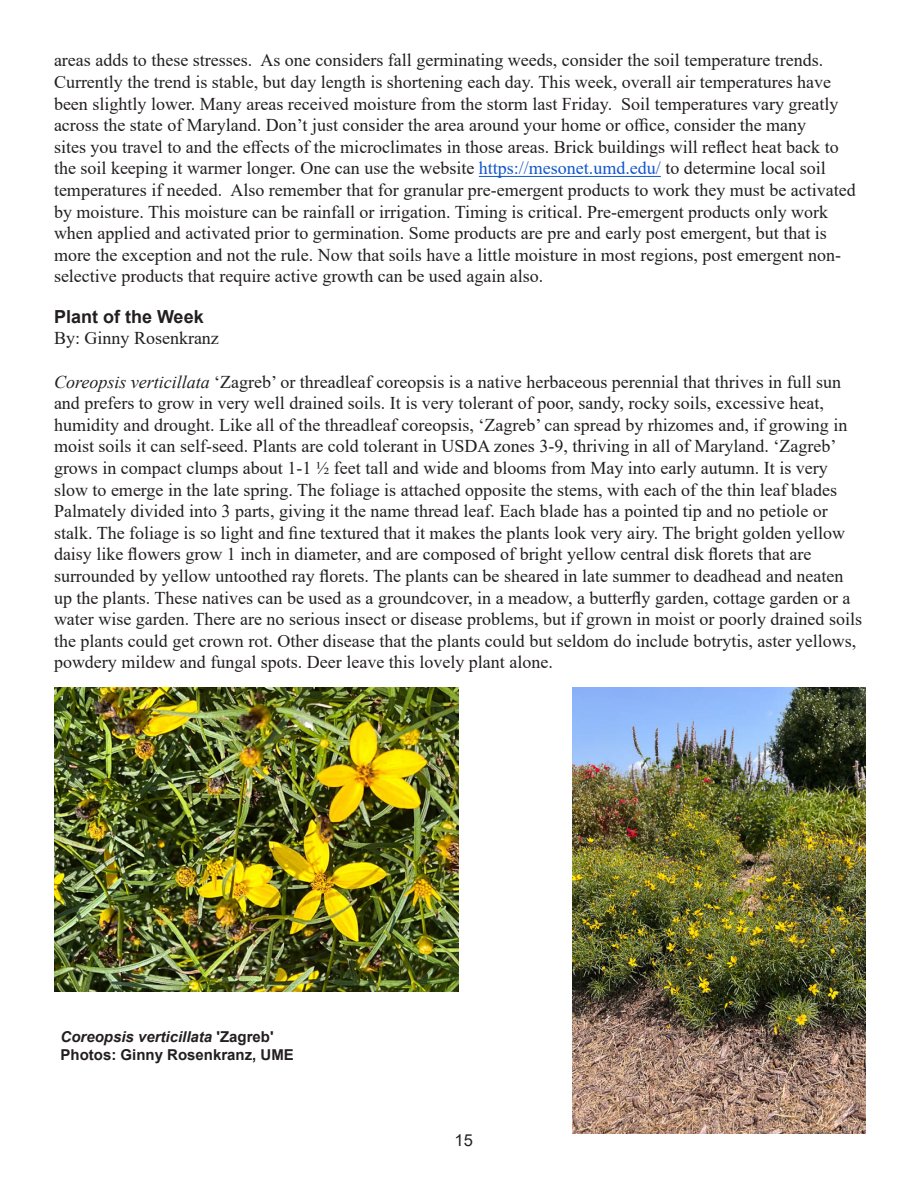
<style>
.page{position:relative;width:918px;height:1188px;background:#fff}
.page>*{position:absolute;margin:0;border:0;box-sizing:border-box;transform-origin:0 0}
.t1{font:18px/21.6px "Times New Roman";color:#231f20}
.t2{font:700 18px "Arial";color:#231f20}
.t3{font:16.5px "Arial";color:#231f20}
.t4{font:italic 700 15px "Arial";color:#231f20}
.t5{font:700 15px "Arial";color:#231f20}
.s1{color:#15c}
.s2{font-style:italic}
.s3{font-style:normal}
</style>
<div class="page">
<hr style="left:479px;top:176px;width:182px;height:1px;background:#15c">
<img style="left:572px;top:688px;width:293px;height:446px">
<img style="left:54px;top:688px;width:405px;height:303px">
<p class="t1" style="left:54px;top:49px;width:803px">areas adds to these stresses. As one considers fall germinating weeds, consider the soil temperature trends.<br>Currently the trend is stable, but day length is shortening each day. This week, overall air temperatures have been slightly lower. Many areas received moisture from the storm last Friday. Soil temperatures vary greatly across the state of Maryland. Don’t just consider the area around your home or office, consider the many<br>sites you travel to and the effects of the microclimates in those areas. Brick buildings will reflect heat back to the soil keeping it warmer longer. One can use the website <span class="s1">https://mesonet.umd.edu/</span> to determine local soil temperatures if needed. Also remember that for granular pre-emergent products to work they must be activated by moisture. This moisture can be rainfall or irrigation. Timing is critical. Pre-emergent products only work when applied and activated prior to germination. Some products are pre and early post emergent, but that is more the exception and not the rule. Now that soils have a little moisture in most regions, post emergent non&shy;selective products that require active growth can be used again also.</p>
<p class="t2" style="left:54px;top:304px;width:151px">Plant of the Week</p>
<p class="t1" style="left:54px;top:327px;width:166px">By: Ginny Rosenkranz</p>
<p class="t1" style="left:54px;top:370px;width:810px"><span class="s2">Coreopsis verticillata</span> ‘Zagreb’ or threadleaf coreopsis is a native herbaceous perennial that thrives in full sun and prefers to grow in very well drained soils. It is very tolerant of poor, sandy, rocky soils, excessive heat, humidity and drought. Like all of the threadleaf coreopsis, ‘Zagreb’ can spread by rhizomes and, if growing in moist soils it can self-seed. Plants are cold tolerant in USDA zones 3-9, thriving in all of Maryland. ‘Zagreb’ grows in compact clumps about 1-1 ½ feet tall and wide and blooms from May into early autumn. It is very slow to emerge in the late spring. The foliage is attached opposite the stems, with each of the thin leaf blades Palmately divided into 3 parts, giving it the name thread leaf. Each blade has a pointed tip and no petiole or stalk. The foliage is so light and fine textured that it makes the plants look very airy. The bright golden yellow daisy like flowers grow 1 inch in diameter, and are composed of bright yellow central disk florets that are surrounded by yellow untoothed ray florets. The plants can be sheared in late summer to deadhead and neaten up the plants. These natives can be used as a groundcover, in a meadow, a butterfly garden, cottage garden or a water wise garden. There are no serious insect or disease problems, but if grown in moist or poorly drained soils the plants could get crown rot. Other disease that the plants could but seldom do include botrytis, aster yellows, powdery mildew and fungal spots. Deer leave this lovely plant alone.</p>
<p class="t4" style="left:61px;top:1027px;width:215px">Coreopsis verticillata <span class="s3">'Zagreb'</span></p>
<p class="t5" style="left:61px;top:1044px;width:235px">Photos: Ginny Rosenkranz, UME</p>
<p class="t3" style="left:455px;top:1129px;width:20px">15</p>
</div>
